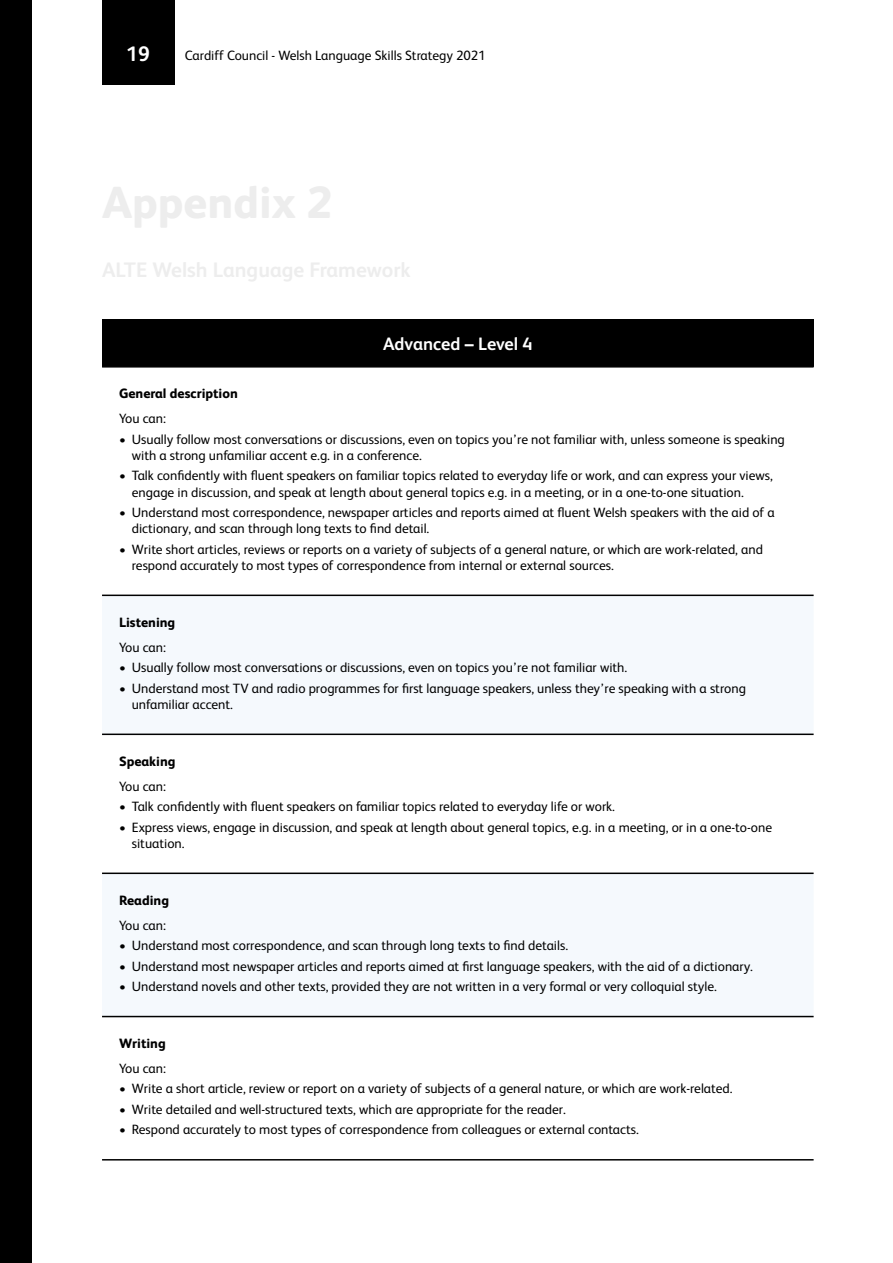
<style>
.page{position:relative;width:893px;height:1263px;background:#fff}
.page>*{position:absolute;margin:0;border:0;box-sizing:border-box;transform-origin:0 0}
.t1{font:700 21px "FS Albert";color:#fff}
.t2{font:700 18px "FS Albert";color:#fff}
.t3{font:13.5px/16.2px "FS Albert";color:#000}
.t4{font:800 13.5px "FS Albert";color:#000}
</style>
<div class="page">
<div style="left:102px;top:0;width:72px;height:85px;background:#000"></div>
<div style="left:0;top:0;width:32px;height:1263px;background:#000"></div>
<div style="left:102px;top:319px;width:712px;height:48px;background:#000"></div>
<div style="left:102px;top:596px;width:712px;height:420px;background:#f5f9fd"></div>
<div style="left:102px;top:734px;width:712px;height:139px;background:#fff"></div>
<hr style="left:102px;top:366px;width:712px;height:2px;background:#000">
<hr style="left:102px;top:595px;width:712px;height:1px;background:#000">
<hr style="left:102px;top:733px;width:712px;height:2px;background:#000">
<hr style="left:102px;top:872px;width:712px;height:2px;background:#000">
<hr style="left:102px;top:1016px;width:712px;height:1px;background:#000">
<hr style="left:102px;top:1159px;width:712px;height:1px;background:#000">
<h1 class="t1" style="left:126px;top:39px;width:25px">19</h1>
<p class="t3" style="left:185px;top:47px;width:302px">Cardiff Council - Welsh Language Skills Strategy 2021</p>
<h2 class="t2" style="left:383px;top:331px;width:151px">Advanced – Level 4</h2>
<p class="t4" style="left:119px;top:384px;width:120px">General description</p>
<p class="t3" style="left:119px;top:410px;width:48px">You can:</p>
<p class="t3" style="left:132px;top:430px;width:655px;text-indent:-13px">• Usually follow most conversations or discussions, even on topics you’re not familiar with, unless someone is speaking with a strong unfamiliar accent e.g. in a conference.</p>
<p class="t3" style="left:132px;top:467px;width:643px;text-indent:-13px">• Talk confidently with fluent speakers on familiar topics related to everyday life or work, and can express your views, engage in discussion, and speak at length about general topics e.g. in a meeting, or in a one-to-one situation.</p>
<p class="t3" style="left:132px;top:503px;width:644px;text-indent:-13px">• Understand most correspondence, newspaper articles and reports aimed at fluent Welsh speakers with the aid of a dictionary, and scan through long texts to find detail.</p>
<p class="t3" style="left:132px;top:540px;width:633px;text-indent:-13px">• Write short articles, reviews or reports on a variety of subjects of a general nature, or which are work-related, and respond accurately to most types of correspondence from internal or external sources.</p>
<p class="t4" style="left:119px;top:612px;width:58px">Listening</p>
<p class="t3" style="left:119px;top:638px;width:48px">You can:</p>
<p class="t3" style="left:119px;top:659px;width:510px">• Usually follow most conversations or discussions, even on topics you’re not familiar with.</p>
<p class="t3" style="left:132px;top:679px;width:616px;text-indent:-13px">• Understand most TV and radio programmes for first language speakers, unless they’re speaking with a strong unfamiliar accent.</p>
<p class="t4" style="left:119px;top:751px;width:58px">Speaking</p>
<p class="t3" style="left:119px;top:777px;width:48px">You can:</p>
<p class="t3" style="left:119px;top:798px;width:497px">• Talk confidently with fluent speakers on familiar topics related to everyday life or work.</p>
<p class="t3" style="left:132px;top:818px;width:642px;text-indent:-13px">• Express views, engage in discussion, and speak at length about general topics, e.g. in a meeting, or in a one-to-one situation.</p>
<p class="t4" style="left:119px;top:890px;width:52px">Reading</p>
<p class="t3" style="left:119px;top:916px;width:48px">You can:</p>
<p class="t3" style="left:119px;top:937px;width:451px">• Understand most correspondence, and scan through long texts to find details.</p>
<p class="t3" style="left:119px;top:957px;width:635px">• Understand most newspaper articles and reports aimed at first language speakers, with the aid of a dictionary.</p>
<p class="t3" style="left:119px;top:978px;width:599px">• Understand novels and other texts, provided they are not written in a very formal or very colloquial style.</p>
<p class="t4" style="left:119px;top:1034px;width:48px">Writing</p>
<p class="t3" style="left:119px;top:1059px;width:48px">You can:</p>
<p class="t3" style="left:119px;top:1080px;width:615px">• Write a short article, review or report on a variety of subjects of a general nature, or which are work-related.</p>
<p class="t3" style="left:119px;top:1100px;width:448px">• Write detailed and well-structured texts, which are appropriate for the reader.</p>
<p class="t3" style="left:119px;top:1121px;width:521px">• Respond accurately to most types of correspondence from colleagues or external contacts.</p>
</div>
